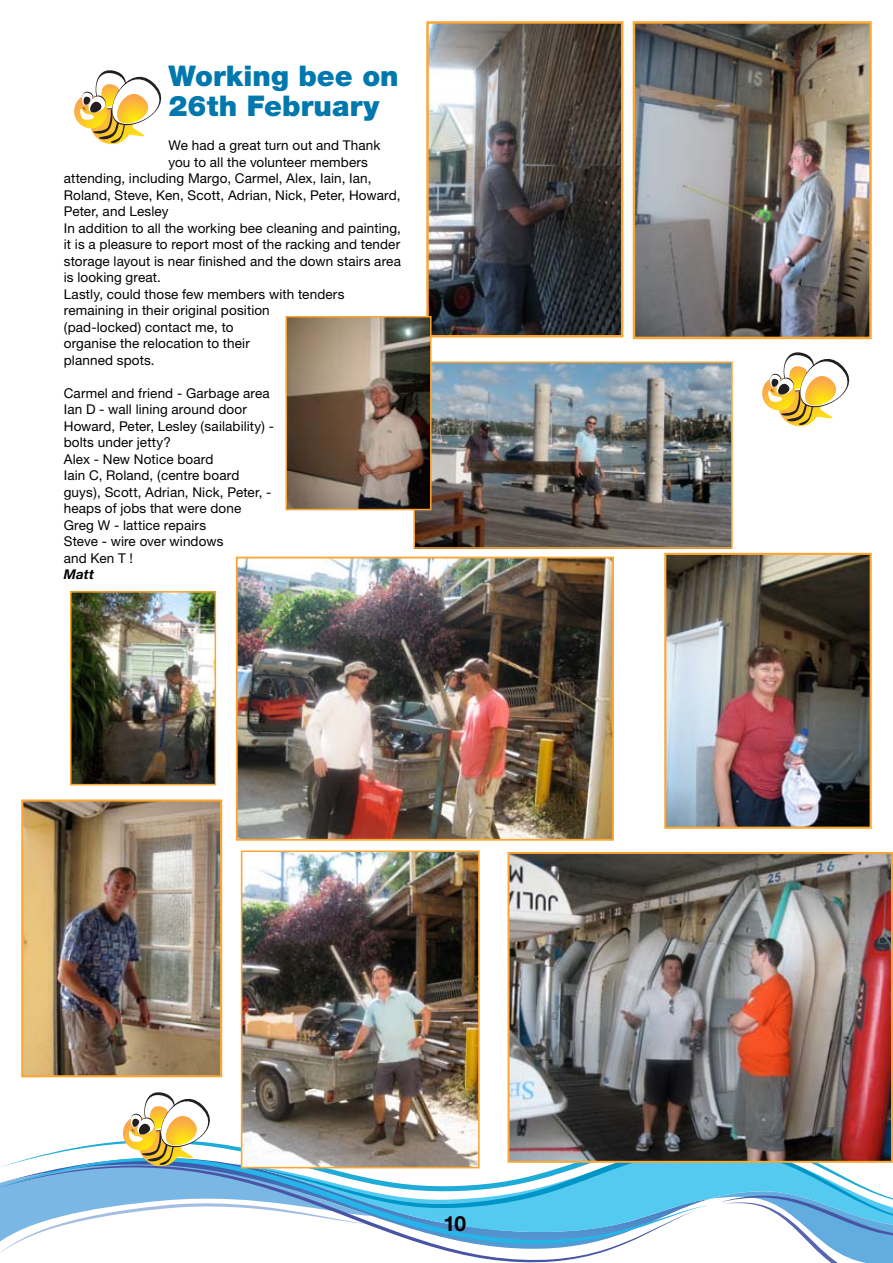
<style>
.page{position:relative;width:893px;height:1263px;background:#fff}
.page>*{position:absolute;margin:0;border:0;box-sizing:border-box;transform-origin:0 0}
.t1{font:900 28.5px/30px "Helvetica Neue";color:#0078ae}
.t2{font:700 21px "Helvetica Neue";color:#000}
.t3{font:13.5px/16.5px "Helvetica Neue";letter-spacing:.01em;color:#000}
.t4{font:italic 700 13.5px "Helvetica Neue";color:#000}
</style>
<div class="page">
<svg style="left:710px;top:1163px;width:161px;height:27px;fill:#55caf1"></svg>
<svg style="left:710px;top:1190px;width:182px;height:73px"></svg>
<svg style="left:429px;top:1246px;width:191px;height:17px"></svg>
<svg style="left:371px;top:1163px;width:339px;height:83px"></svg>
<svg style="left:74px;top:70px;width:88px;height:75px"></svg>
<img style="left:429px;top:24px;width:191px;height:310px">
<div style="left:426px;top:21px;width:197px;height:316px;border:2px solid #faa634"></div>
<img style="left:416px;top:364px;width:314px;height:182px">
<div style="left:413px;top:361px;width:320px;height:188px;border:2px solid #faa634"></div>
<img style="left:636px;top:24px;width:233px;height:312px">
<div style="left:633px;top:21px;width:239px;height:318px;border:2px solid #faa634"></div>
<img style="left:239px;top:560px;width:372px;height:278px">
<div style="left:236px;top:557px;width:378px;height:284px;border:2px solid #faa634"></div>
<img style="left:24px;top:802px;width:195px;height:272px">
<div style="left:21px;top:799px;width:201px;height:278px;border:2px solid #faa634"></div>
<img style="left:667px;top:556px;width:202px;height:270px">
<div style="left:664px;top:553px;width:208px;height:276px;border:2px solid #faa634"></div>
<img style="left:73px;top:594px;width:140px;height:188px">
<div style="left:70px;top:591px;width:146px;height:194px;border:2px solid #faa634"></div>
<img style="left:244px;top:853px;width:233px;height:312px">
<div style="left:241px;top:850px;width:239px;height:318px;border:2px solid #faa634"></div>
<svg style="left:0;top:1086px;width:371px;height:167px"></svg>
<img style="left:510px;top:855px;width:380px;height:305px">
<div style="left:507px;top:852px;width:386px;height:311px;border:2px solid #faa634"></div>
<img style="left:288px;top:319px;width:141px;height:188px">
<div style="left:285px;top:316px;width:147px;height:194px;border:2px solid #faa634"></div>
<svg style="left:762px;top:352px;width:88px;height:75px"></svg>
<h1 class="t1" style="left:168px;top:60px;width:232px">Working bee on<br>26th February</h1>
<p class="t3" style="left:168px;top:137px;width:214px">We had a great turn out and Thank</p>
<p class="t3" style="left:168px;top:153px;width:201px">you to all the volunteer members</p>
<p class="t3" style="left:64px;top:170px;width:309px">attending, including Margo, Carmel, Alex, Iain, Ian,</p>
<p class="t3" style="left:64px;top:186px;width:338px">Roland, Steve, Ken, Scott, Adrian, Nick, Peter, Howard,</p>
<p class="t3" style="left:64px;top:203px;width:106px">Peter, and Lesley</p>
<p class="t3" style="left:64px;top:219px;width:339px">In addition to all the working bee cleaning and painting,</p>
<p class="t3" style="left:64px;top:236px;width:338px">it is a pleasure to report most of the racking and tender</p>
<p class="t3" style="left:64px;top:252px;width:339px">storage layout is near finished and the down stairs area</p>
<p class="t3" style="left:64px;top:269px;width:99px">is looking great.</p>
<p class="t3" style="left:64px;top:285px;width:282px">Lastly, could those few members with tenders</p>
<p class="t3" style="left:64px;top:302px;width:208px">remaining in their original position</p>
<p class="t3" style="left:64px;top:318px;width:171px">(pad-locked) contact me, to</p>
<p class="t3" style="left:64px;top:335px;width:188px">organise the relocation to their</p>
<p class="t3" style="left:64px;top:351px;width:92px">planned spots.</p>
<p class="t3" style="left:64px;top:384px;width:212px">Carmel and friend - Garbage area<br>Ian D - wall lining around door<br>Howard, Peter, Lesley (sailability) - bolts under jetty?<br>Alex - New Notice board<br>Iain C, Roland, (centre board guys), Scott, Adrian, Nick, Peter, - heaps of jobs that were done<br>Greg W - lattice repairs<br>Steve - wire over windows<br>and Ken T !</p>
<p class="t4" style="left:64px;top:566px;width:32px">Matt</p>
<h2 class="t2" style="left:444px;top:1211px;width:24px">10</h2>
</div>
